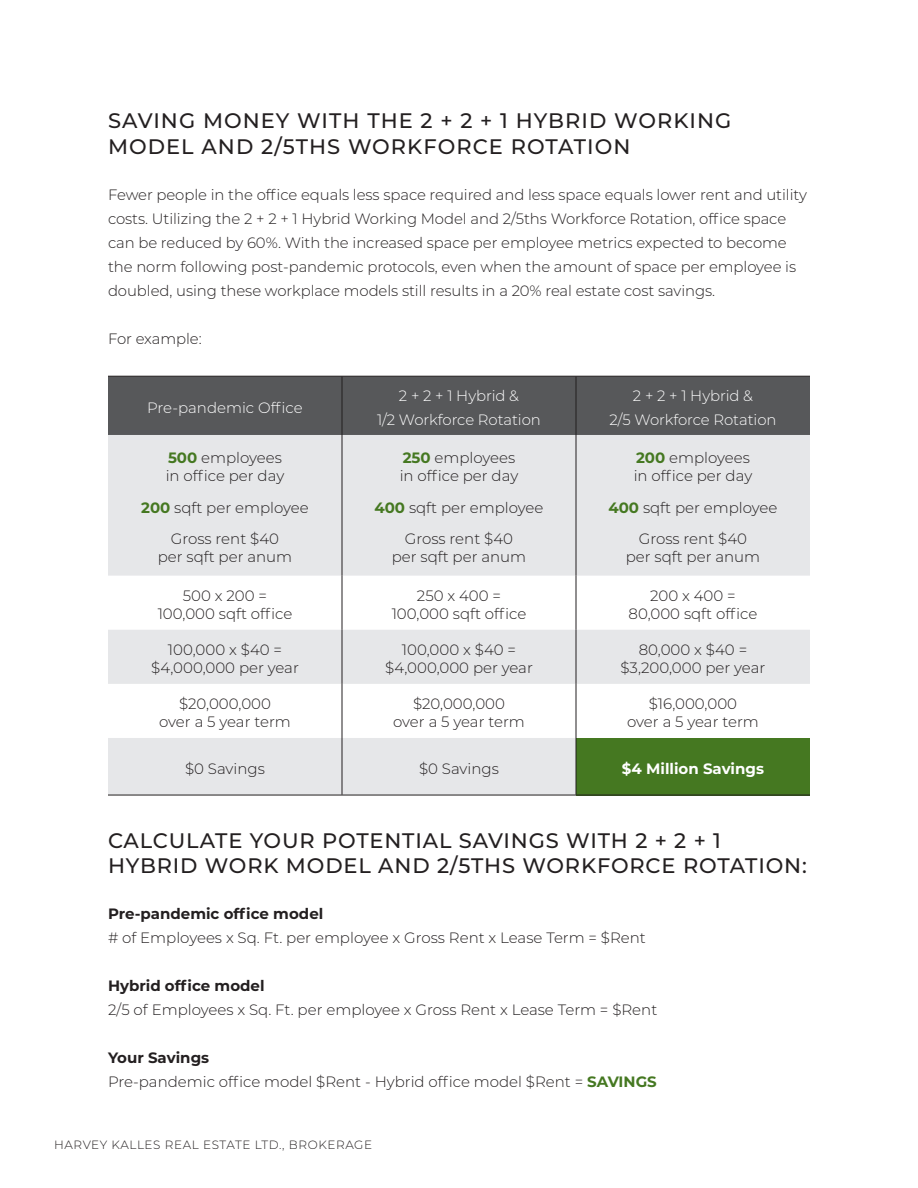
<style>
.page{position:relative;width:918px;height:1188px;background:#fff}
.page>*{position:absolute;margin:0;border:0;box-sizing:border-box;transform-origin:0 0}
.PAGE_HEADINGS{font:500 21px/25.2px "Montserrat";letter-spacing:.04em;color:#231f20}
.Bulleted_list{font:300 15px/18px "Montserrat";letter-spacing:-.005em;color:#231f20;text-align:center}
.Bulleted_list-2{font:300 15px "Montserrat";letter-spacing:-.005em;color:#fff}
.Bulleted_list-3{font:700 15px "Montserrat";color:#231f20}
.t1{font:700 15px "Montserrat";color:#fff}
.t2{font:300 12px "Montserrat";letter-spacing:.05em;color:#231f20}
.s1{font-weight:700;color:#457821}
</style>
<div class="page">
<div style="left:108px;top:377px;width:702px;height:58px;background:#57585a"></div>
<svg style="left:108px;top:435px;width:702px;height:360px;fill:#e6e7e9"></svg>
<div style="left:576px;top:738px;width:234px;height:57px;background:#457821"></div>
<hr style="left:342px;top:576px;width:1px;height:54px;background:#231f20">
<hr style="left:576px;top:576px;width:1px;height:54px;background:#231f20">
<hr style="left:342px;top:630px;width:1px;height:54px;background:#231f20">
<hr style="left:576px;top:630px;width:1px;height:54px;background:#231f20">
<hr style="left:342px;top:684px;width:1px;height:54px;background:#231f20">
<hr style="left:576px;top:684px;width:1px;height:54px;background:#231f20">
<hr style="left:342px;top:738px;width:1px;height:57px;background:#231f20">
<hr style="left:576px;top:738px;width:1px;height:57px;background:#231f20">
<hr style="left:342px;top:377px;width:1px;height:58px;background:#231f20">
<hr style="left:576px;top:377px;width:1px;height:58px;background:#231f20">
<hr style="left:342px;top:435px;width:1px;height:141px;background:#231f20">
<hr style="left:576px;top:435px;width:1px;height:141px;background:#231f20">
<hr style="left:108px;top:376px;width:234px;height:1px;background:#231f20">
<hr style="left:342px;top:376px;width:234px;height:1px;background:#231f20">
<hr style="left:576px;top:376px;width:234px;height:1px;background:#231f20">
<hr style="left:108px;top:795px;width:234px;height:1px;background:#231f20">
<hr style="left:342px;top:795px;width:234px;height:1px;background:#231f20">
<hr style="left:576px;top:795px;width:234px;height:1px;background:#231f20">
<p class="PAGE_HEADINGS" style="left:108px;top:107px;width:625px">SAVING MONEY WITH THE 2 + 2 + 1 HYBRID WORKING<br>MODEL AND 2/5THS WORKFORCE ROTATION</p>
<p class="Bulleted_list" style="left:108px;top:182px;width:701px;line-height:24px;text-align:left">Fewer people in the office equals less space required and less space equals lower rent and utility costs. Utilizing the 2 + 2 + 1 Hybrid Working Model and 2/5ths Workforce Rotation, office space can be reduced by 60%. With the increased space per employee metrics expected to become the norm following post-pandemic protocols, even when the amount of space per employee is doubled, using these workplace models still results in a 20% real estate cost savings.</p>
<p class="Bulleted_list" style="left:108px;top:329px;width:95px">For example:</p>
<p class="Bulleted_list-2" style="left:147px;top:397px;width:157px">Pre-pandemic Office</p>
<p class="Bulleted_list" style="left:166px;top:448px;width:120px;text-align:left"><span class="s1">500</span> employees in office per day</p>
<p class="Bulleted_list" style="left:141px;top:498px;width:169px"><span class="s1">200</span> sqft per employee</p>
<p class="Bulleted_list" style="left:158px;top:529px;width:136px">Gross rent $40 per sqft per anum</p>
<p class="Bulleted_list-2" style="left:399px;top:385px;width:122px">2 + 2 + 1 Hybrid &amp;</p>
<p class="Bulleted_list-2" style="left:377px;top:409px;width:165px">1/2 Workforce Rotation</p>
<p class="Bulleted_list" style="left:400px;top:448px;width:120px;text-align:left"><span class="s1">250</span> employees in office per day</p>
<p class="Bulleted_list" style="left:374px;top:498px;width:171px"><span class="s1">400</span> sqft per employee</p>
<p class="Bulleted_list" style="left:392px;top:529px;width:136px">Gross rent $40 per sqft per anum</p>
<p class="Bulleted_list-2" style="left:633px;top:385px;width:122px">2 + 2 + 1 Hybrid &amp;</p>
<p class="Bulleted_list-2" style="left:609px;top:409px;width:169px">2/5 Workforce Rotation</p>
<p class="Bulleted_list" style="left:634px;top:448px;width:120px;text-align:left"><span class="s1">200</span> employees in office per day</p>
<p class="Bulleted_list" style="left:608px;top:498px;width:171px"><span class="s1">400</span> sqft per employee</p>
<p class="Bulleted_list" style="left:626px;top:529px;width:136px">Gross rent $40 per sqft per anum</p>
<p class="Bulleted_list" style="left:158px;top:586px;width:136px">500 x 200 =<br>100,000 sqft office</p>
<p class="Bulleted_list" style="left:392px;top:586px;width:136px">250 x 400 =<br>100,000 sqft office</p>
<p class="Bulleted_list" style="left:629px;top:586px;width:130px">200 x 400 =<br>80,000 sqft office</p>
<p class="Bulleted_list" style="left:151px;top:640px;width:149px">100,000 x $40 = $4,000,000 per year</p>
<p class="Bulleted_list" style="left:385px;top:640px;width:149px">100,000 x $40 = $4,000,000 per year</p>
<p class="Bulleted_list" style="left:621px;top:640px;width:146px">80,000 x $40 = $3,200,000 per year</p>
<p class="Bulleted_list" style="left:159px;top:694px;width:133px">$20,000,000<br>over a 5 year term</p>
<p class="Bulleted_list" style="left:393px;top:694px;width:133px">$20,000,000<br>over a 5 year term</p>
<p class="Bulleted_list" style="left:627px;top:694px;width:133px">$16,000,000<br>over a 5 year term</p>
<p class="Bulleted_list" style="left:185px;top:759px;width:81px">$0 Savings</p>
<p class="Bulleted_list" style="left:419px;top:759px;width:81px">$0 Savings</p>
<p class="t1" style="left:622px;top:758px;width:144px">$4 Million Savings</p>
<p class="PAGE_HEADINGS" style="left:108px;top:827px;width:700px">CALCULATE YOUR POTENTIAL SAVINGS WITH 2 + 2 + 1<br>HYBRID WORK MODEL AND 2/5THS WORKFORCE ROTATION:</p>
<p class="Bulleted_list-3" style="left:108px;top:903px;width:217px">Pre-pandemic office model</p>
<p class="Bulleted_list" style="left:108px;top:928px;width:539px"># of Employees x Sq. Ft. per employee x Gross Rent x Lease Term = $Rent</p>
<p class="Bulleted_list-3" style="left:108px;top:975px;width:158px">Hybrid office model</p>
<p class="Bulleted_list" style="left:108px;top:1000px;width:551px">2/5 of Employees x Sq. Ft. per employee x Gross Rent x Lease Term = $Rent</p>
<p class="Bulleted_list-3" style="left:108px;top:1047px;width:103px">Your Savings</p>
<p class="Bulleted_list" style="left:108px;top:1072px;width:550px">Pre-pandemic office model $Rent - Hybrid office model $Rent = <span class="s1">SAVINGS</span></p>
<p class="t2" style="left:54px;top:1137px;width:320px">HARVEY KALLES REAL ESTATE LTD., BROKERAGE</p>
</div>
